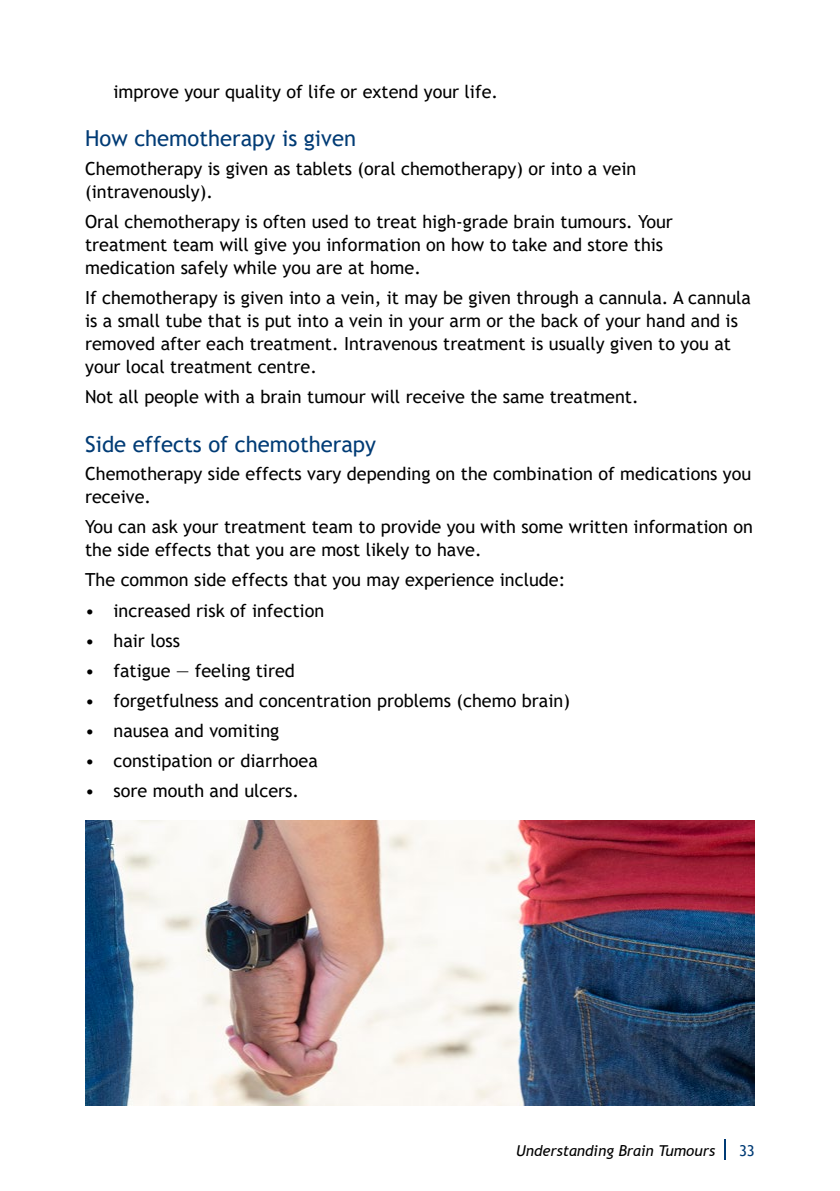
<style>
.page{position:relative;width:840px;height:1191px;background:#fff}
.page>*{position:absolute;margin:0;border:0;box-sizing:border-box;transform-origin:0 0}
.t1{font:22px "Trebuchet MS";color:#003b75}
.t2{font:18px/23px "Trebuchet MS";color:#000}
.t3{font:italic 15px "Trebuchet MS";color:#000}
.t4{font:15px "Trebuchet MS";color:#003b75}
</style>
<div class="page">
<img style="left:85px;top:820px;width:669px;height:285px">
<hr style="left:723px;top:1139px;width:2px;height:20px;background:#003b75">
<p class="t2" style="left:113px;top:80px;width:386px">improve your quality of life or extend your life.</p>
<p class="t1" style="left:85px;top:125px;width:272px">How chemotherapy is given</p>
<p class="t2" style="left:85px;top:157px;width:552px">Chemotherapy is given as tablets (oral chemotherapy) or into a vein (intravenously).</p>
<p class="t2" style="left:85px;top:210px;width:589px">Oral chemotherapy is often used to treat high-grade brain tumours. Your treatment team will give you information on how to take and store this medication safely while you are at home.</p>
<p class="t2" style="left:85px;top:286px;width:667px">If chemotherapy is given into a vein, it may be given through a cannula. A cannula is a small tube that is put into a vein in your arm or the back of your hand and is removed after each treatment. Intravenous treatment is usually given to you at your local treatment centre.</p>
<p class="t2" style="left:85px;top:385px;width:554px">Not all people with a brain tumour will receive the same treatment.</p>
<p class="t1" style="left:85px;top:430px;width:292px">Side effects of chemotherapy</p>
<p class="t2" style="left:85px;top:462px;width:667px">Chemotherapy side effects vary depending on the combination of medications you receive.</p>
<p class="t2" style="left:85px;top:515px;width:669px">You can ask your treatment team to provide you with some written information on the side effects that you are most likely to have.</p>
<p class="t2" style="left:85px;top:568px;width:481px">The common side effects that you may experience include:</p>
<p class="t2" style="left:85px;top:598px;width:240px">• increased risk of infection</p>
<p class="t2" style="left:85px;top:628px;width:96px">• hair loss</p>
<p class="t2" style="left:85px;top:658px;width:211px">• fatigue — feeling tired</p>
<p class="t2" style="left:85px;top:689px;width:486px">• forgetfulness and concentration problems (chemo brain)</p>
<p class="t2" style="left:85px;top:719px;width:195px">• nausea and vomiting</p>
<p class="t2" style="left:85px;top:749px;width:234px">• constipation or diarrhoea</p>
<p class="t2" style="left:85px;top:779px;width:215px">• sore mouth and ulcers.</p>
<p class="t3" style="left:515px;top:1141px;width:200px">Understanding Brain Tumours</p>
<p class="t4" style="left:738px;top:1141px;width:17px">33</p>
</div>
